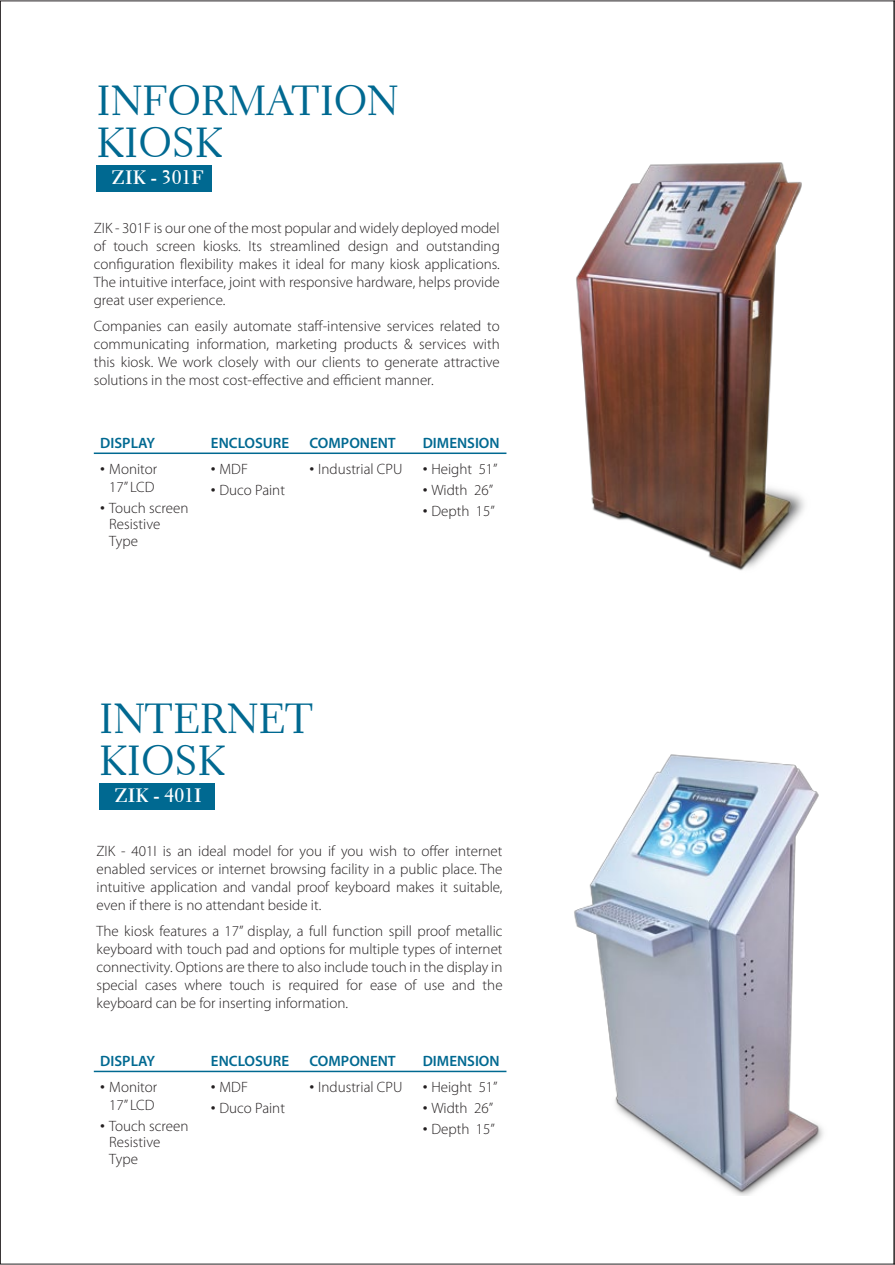
<style>
.page{position:relative;width:895px;height:1265px;background:#fff}
.page>*{position:absolute;margin:0;border:0;box-sizing:border-box;transform-origin:0 0}
.t1{font:41.85px/42px "Transitional 521 BT Roman A";color:#006991}
.t2{font:19.35px "Transitional 521 BT Bold A";color:#fff}
.t3{font:300 15px/18px "Myriad Pro";color:#231f20;text-align:justify}
.t4{font:600 15px "Myriad Pro";color:#006991}
.s1{font-size:19.5px}
</style>
<div class="page">
<svg style="left:893px;top:1px;width:1px;height:1263px"></svg>
<hr style="left:94px;top:452px;width:412px;height:2px;background:#006991">
<hr style="left:94px;top:1070px;width:412px;height:2px;background:#006991">
<img style="left:503px;top:162px;width:302px;height:409px">
<div style="left:96px;top:165px;width:116px;height:27px;background:#006991"></div>
<img style="left:574px;top:754px;width:249px;height:441px">
<div style="left:99px;top:783px;width:116px;height:26px;background:#006991"></div>
<h1 class="t1" style="left:96px;top:80px;width:303px">INFORMATION<br>KIOSK</h1>
<p class="t2" style="left:112px;top:165px;width:93px">ZIK - 301F</p>
<p class="t3" style="left:94px;top:219px;width:407px">ZIK - 301F is our one of the most popular and widely deployed model of touch screen kiosks. Its streamlined design and outstanding configuration flexibility makes it ideal for many kiosk applications.<br>The intuitive interface, joint with responsive hardware, helps provide great user experience.</p>
<p class="t3" style="left:94px;top:317px;width:407px">Companies can easily automate staff-intensive services related to communicating information, marketing products &amp; services with this kiosk. We work closely with our clients to generate attractive solutions in the most cost-effective and efficient manner.</p>
<p class="t4" style="left:100px;top:433px;width:56px">DISPLAY</p>
<p class="t3" style="left:100px;top:460px;width:58px;text-align:center"><span class="s1">•</span> Monitor<br>17” LCD</p>
<p class="t3" style="left:109px;top:499px;width:81px;line-height:16.5px;text-align:left;text-indent:-9px"><span class="s1">•</span> Touch screen<br>Resistive<br>Type</p>
<p class="t4" style="left:211px;top:433px;width:80px">ENCLOSURE</p>
<p class="t3" style="left:211px;top:460px;width:38px"><span class="s1">•</span> MDF</p>
<p class="t3" style="left:211px;top:481px;width:75px"><span class="s1">•</span> Duco Paint</p>
<p class="t4" style="left:309px;top:433px;width:88px">COMPONENT</p>
<p class="t3" style="left:309px;top:460px;width:94px"><span class="s1">•</span> Industrial CPU</p>
<p class="t4" style="left:422px;top:433px;width:78px">DIMENSION</p>
<p class="t3" style="left:422px;top:460px;width:76px"><span class="s1">•</span> Height 51”</p>
<p class="t3" style="left:422px;top:481px;width:72px"><span class="s1">•</span> Width 26”</p>
<p class="t3" style="left:422px;top:502px;width:74px"><span class="s1">•</span> Depth 15”</p>
<h1 class="t1" style="left:99px;top:698px;width:215px">INTERNET<br>KIOSK</h1>
<p class="t2" style="left:114px;top:783px;width:89px">ZIK - 401I</p>
<p class="t3" style="left:96px;top:842px;width:407px">ZIK - 401I is an ideal model for you if you wish to offer internet enabled services or internet browsing facility in a public place. The intuitive application and vandal proof keyboard makes it suitable, even if there is no attendant beside it.</p>
<p class="t3" style="left:96px;top:921px;width:407px">The kiosk features a 17” display, a full function spill proof metallic keyboard with touch pad and options for multiple types of internet connectivity. Options are there to also include touch in the display in special cases where touch is required for ease of use and the keyboard can be for inserting information.</p>
<p class="t4" style="left:100px;top:1051px;width:56px">DISPLAY</p>
<p class="t3" style="left:100px;top:1077px;width:58px;text-align:center"><span class="s1">•</span> Monitor<br>17” LCD</p>
<p class="t3" style="left:109px;top:1117px;width:81px;line-height:16.5px;text-align:left;text-indent:-9px"><span class="s1">•</span> Touch screen<br>Resistive<br>Type</p>
<p class="t4" style="left:211px;top:1051px;width:80px">ENCLOSURE</p>
<p class="t3" style="left:211px;top:1077px;width:38px"><span class="s1">•</span> MDF</p>
<p class="t3" style="left:211px;top:1098px;width:75px"><span class="s1">•</span> Duco Paint</p>
<p class="t4" style="left:309px;top:1051px;width:88px">COMPONENT</p>
<p class="t3" style="left:309px;top:1077px;width:94px"><span class="s1">•</span> Industrial CPU</p>
<p class="t4" style="left:422px;top:1051px;width:78px">DIMENSION</p>
<p class="t3" style="left:422px;top:1077px;width:76px"><span class="s1">•</span> Height 51”</p>
<p class="t3" style="left:422px;top:1098px;width:72px"><span class="s1">•</span> Width 26”</p>
<p class="t3" style="left:422px;top:1119px;width:74px"><span class="s1">•</span> Depth 15”</p>
</div>
